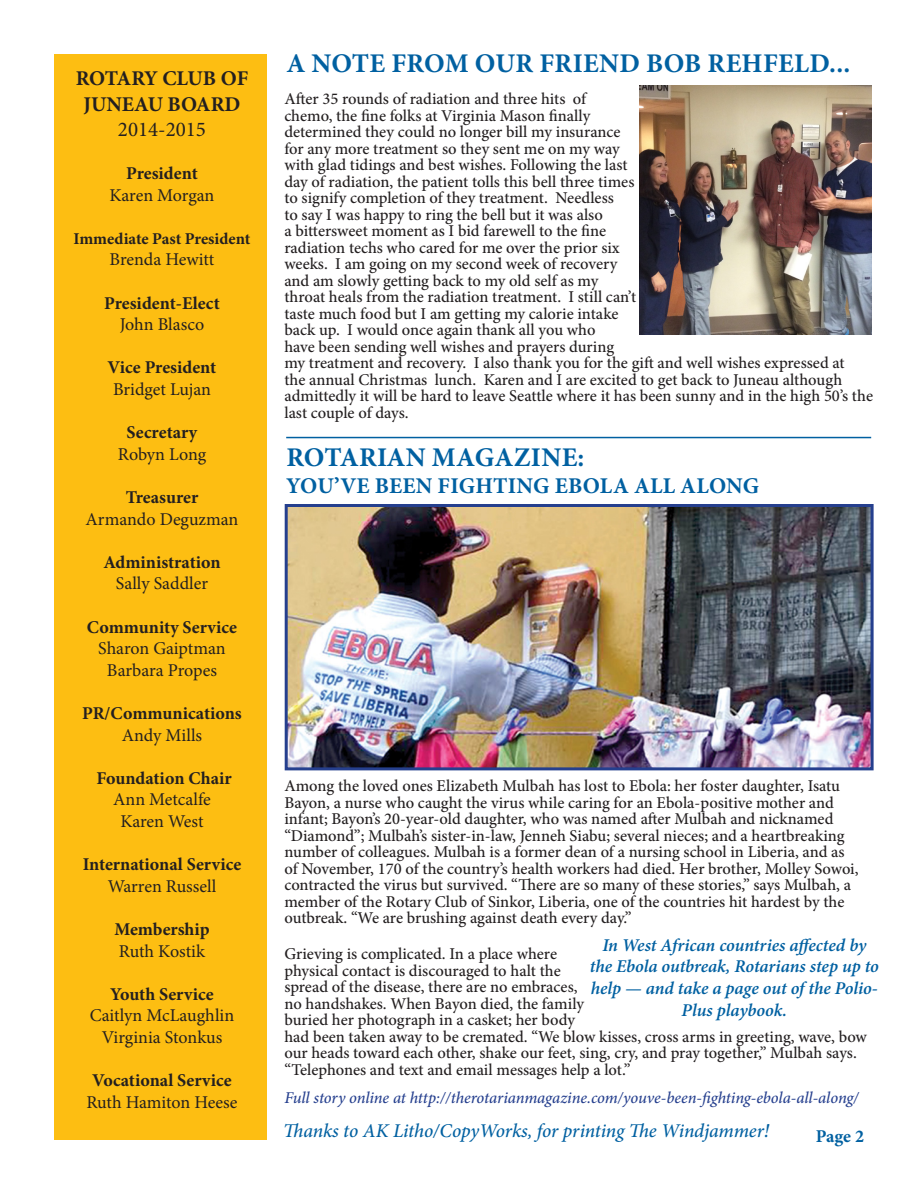
<style>
.page{position:relative;width:918px;height:1188px;background:#fff}
.page>*{position:absolute;margin:0;border:0;box-sizing:border-box;transform-origin:0 0}
.t1{font:700 27px "Minion Pro";letter-spacing:.01em;color:#0060a1}
.t2{font:700 22.5px "Minion Pro";letter-spacing:.01em;color:#0060a1}
.t3{font:700 21px/25.2px "Minion Pro";color:#231f20;text-align:center}
.t4{font:21px "Minion Pro";color:#231f20}
.t5{font:italic 500 19.5px "Minion Pro";letter-spacing:-.01em;color:#0060a1}
.t6{font:18px "Minion Pro";letter-spacing:-.005em;color:#231f20}
.t7{font:700 18px "Minion Pro";color:#231f20}
.t8{font:italic 600 18px/21.6px "Minion Pro";letter-spacing:-.005em;color:#0060a1;text-align:center}
.t9{font:700 18px "Minion Pro";color:#0060a1}
.t10{font:500 16.5px/16.5px "Minion Pro";color:#231f20}
.t11{font:italic 500 16.5px "Minion Pro";letter-spacing:-.01em;color:#253f8e}
.t12{font:700 16.5px "Minion Pro";letter-spacing:-.005em;color:#231f20}
</style>
<div class="page">
<div style="left:54px;top:54px;width:212px;height:1085px;background:#fdbe12"></div>
<img style="left:289px;top:508px;width:581px;height:258px">
<div style="left:285px;top:504px;width:589px;height:266px;border:3px solid #253f8e"></div>
<hr style="left:286px;top:437px;width:585px;height:1px;background:#0060a1">
<img style="left:639px;top:85px;width:233px;height:250px">
<p class="t3" style="left:76px;top:66px;width:174px">ROTARY CLUB OF<br>JUNEAU BOARD</p>
<p class="t4" style="left:118px;top:115px;width:90px">2014-2015</p>
<p class="t7" style="left:126px;top:161px;width:73px">President</p>
<p class="t6" style="left:110px;top:183px;width:106px">Karen Morgan</p>
<p class="t12" style="left:73px;top:227px;width:179px">Immediate Past President</p>
<p class="t6" style="left:110px;top:248px;width:106px">Brenda Hewitt</p>
<p class="t7" style="left:104px;top:290px;width:117px">President-Elect</p>
<p class="t6" style="left:120px;top:312px;width:86px">John Blasco</p>
<p class="t7" style="left:108px;top:355px;width:110px">Vice President</p>
<p class="t6" style="left:113px;top:377px;width:99px">Bridget Lujan</p>
<p class="t7" style="left:127px;top:420px;width:72px">Secretary</p>
<p class="t6" style="left:118px;top:442px;width:90px">Robyn Long</p>
<p class="t7" style="left:126px;top:485px;width:74px">Treasurer</p>
<p class="t6" style="left:86px;top:507px;width:154px">Armando Deguzman</p>
<p class="t7" style="left:103px;top:549px;width:119px">Administration</p>
<p class="t6" style="left:116px;top:572px;width:94px">Sally Saddler</p>
<p class="t7" style="left:87px;top:614px;width:152px">Community Service</p>
<p class="t6" style="left:98px;top:636px;width:129px">Sharon Gaiptman</p>
<p class="t6" style="left:107px;top:658px;width:112px">Barbara Propes</p>
<p class="t7" style="left:82px;top:701px;width:161px">PR/Communications</p>
<p class="t6" style="left:122px;top:723px;width:82px">Andy Mills</p>
<p class="t7" style="left:96px;top:765px;width:137px">Foundation Chair</p>
<p class="t6" style="left:113px;top:788px;width:99px">Ann Metcalfe</p>
<p class="t6" style="left:120px;top:809px;width:85px">Karen West</p>
<p class="t7" style="left:83px;top:852px;width:160px">International Service</p>
<p class="t6" style="left:108px;top:874px;width:110px">Warren Russell</p>
<p class="t7" style="left:114px;top:917px;width:97px">Membership</p>
<p class="t6" style="left:119px;top:939px;width:88px">Ruth Kostik</p>
<p class="t7" style="left:110px;top:981px;width:105px">Youth Service</p>
<p class="t6" style="left:90px;top:1004px;width:146px">Caitlyn McLaughlin</p>
<p class="t6" style="left:102px;top:1025px;width:122px">Virginia Stonkus</p>
<p class="t7" style="left:92px;top:1068px;width:141px">Vocational Service</p>
<p class="t6" style="left:86px;top:1090px;width:153px">Ruth Hamiton Heese</p>
<p class="t1" style="left:286px;top:45px;width:566px">A NOTE FROM OUR FRIEND BOB REHFELD...</p>
<p class="t10" style="left:284px;top:91px;width:590px">After 35 rounds of radiation and three hits of<br>chemo, the fine folks at Virginia Mason finally<br>determined they could no longer bill my insurance<br>for any more treatment so they sent me on my way<br>with glad tidings and best wishes. Following the last<br>day of radiation, the patient tolls this bell three times<br>to signify completion of they treatment. Needless<br>to say I was happy to ring the bell but it was also<br>a bittersweet moment as I bid farewell to the fine<br>radiation techs who cared for me over the prior six<br>weeks. I am going on my second week of recovery<br>and am slowly getting back to my old self as my<br>throat heals from the radiation treatment. I still can’t<br>taste much food but I am getting my calorie intake<br>back up. I would once again thank all you who<br>have been sending well wishes and prayers during<br>my treatment and recovery. I also thank you for the gift and well wishes expressed at<br>the annual Christmas lunch. Karen and I are excited to get back to Juneau although admittedly it will be hard to leave Seattle where it has been sunny and in the high 50’s the last couple of days.</p>
<p class="t1" style="left:286px;top:438px;width:300px">ROTARIAN MAGAZINE:</p>
<p class="t2" style="left:286px;top:470px;width:474px">YOU’VE BEEN FIGHTING EBOLA ALL ALONG</p>
<p class="t10" style="left:284px;top:778px;width:576px">Among the loved ones Elizabeth Mulbah has lost to Ebola: her foster daughter, Isatu Bayon, a nurse who caught the virus while caring for an Ebola-positive mother and infant; Bayon’s 20-year-old daughter, who was named after Mulbah and nicknamed “Diamond”; Mulbah’s sister-in-law, Jenneh Siabu; several nieces; and a heartbreaking number of colleagues. Mulbah is a former dean of a nursing school in Liberia, and as of November, 170 of the country’s health workers had died. Her brother, Molley Sowoi, contracted the virus but survived. “There are so many of these stories,” says Mulbah, a member of the Rotary Club of Sinkor, Liberia, one of the countries hit hardest by the outbreak. “We are brushing against death every day.”</p>
<p class="t10" style="left:284px;top:946px;width:584px">Grieving is complicated. In a place where<br>physical contact is discouraged to halt the<br>spread of the disease, there are no embraces,<br>no handshakes. When Bayon died, the family<br>buried her photograph in a casket; her body<br>had been taken away to be cremated. “We blow kisses, cross arms in greeting, wave, bow our heads toward each other, shake our feet, sing, cry, and pray together,” Mulbah says. “Telephones and text and email messages help a lot.”</p>
<p class="t11" style="left:284px;top:1087px;width:576px">Full story online at http://therotarianmagazine.com/youve-been-fighting-ebola-all-along/</p>
<p class="t8" style="left:590px;top:934px;width:291px">In West African countries affected by the Ebola outbreak, Rotarians step up to help — and take a page out of the Polio-<br>Plus playbook.</p>
<p class="t5" style="left:283px;top:1117px;width:487px">Thanks to AK Litho/CopyWorks, for printing The Windjammer!</p>
<p class="t9" style="left:816px;top:1123px;width:50px">Page 2</p>
</div>
